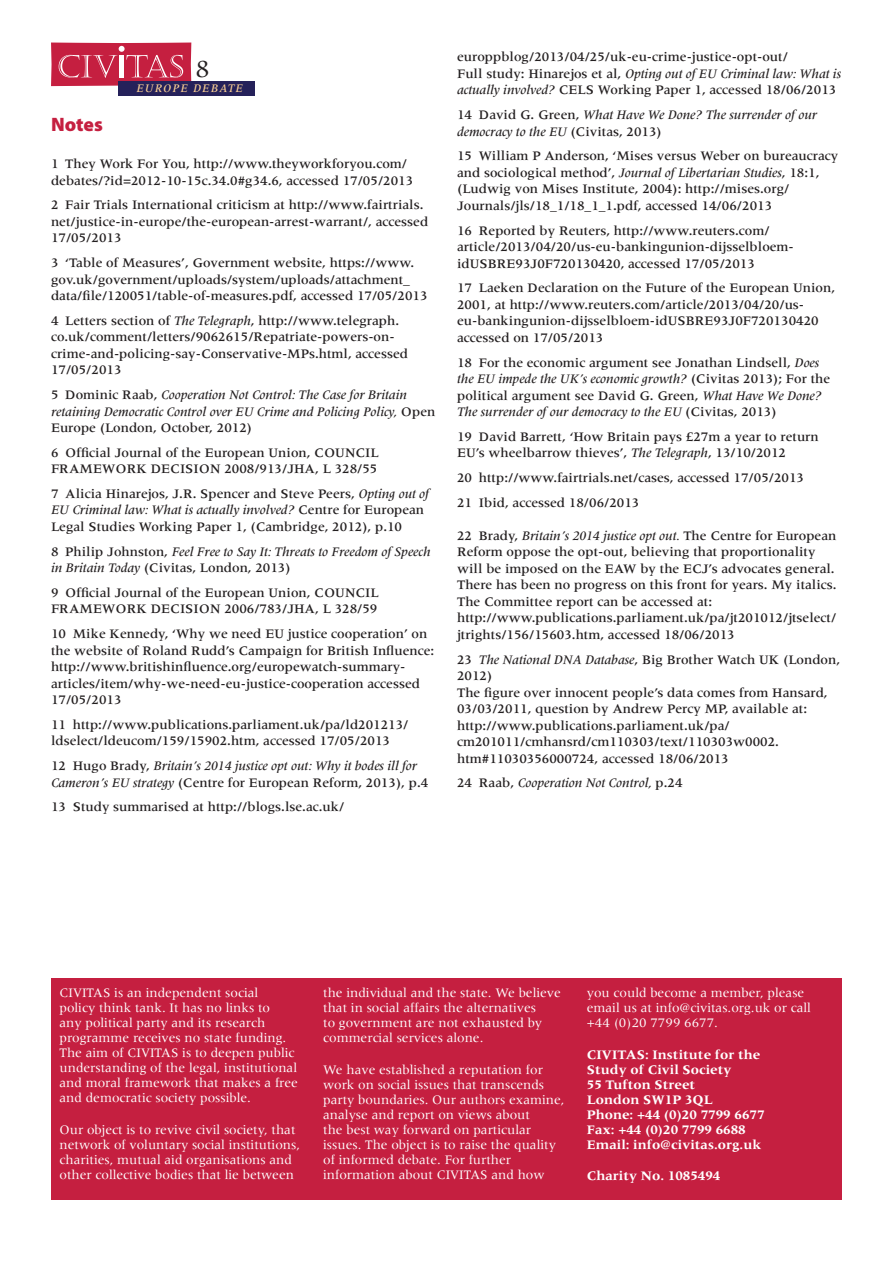
<style>
.page{position:relative;width:893px;height:1263px;background:#fff}
.page>*{position:absolute;margin:0;border:0;box-sizing:border-box;transform-origin:0 0}
.t1{font:25.5px "Meridien";color:#231f20}
.t2{font:900 19.5px "Myriad Pro";color:#c51f40}
.t3{font:500 13.5px/16.5px "Meridien";color:#231f20}
.t4{font:13.5px/15px "Meridien";color:#fff}
.t5{font:italic 500 13.5px/16.5px "Meridien";color:#231f20}
.t6{font:700 13.5px/15px "Meridien";color:#fff}
.t7{font:italic 500 12px "Meridien";letter-spacing:.1em;color:#fdd195}
.s1{font-style:italic}
.s2{font-style:normal}
</style>
<div class="page">
<svg style="left:51px;top:43px;width:140px;height:43px;background:#cb3754"></svg>
<div style="left:118px;top:81px;width:136px;height:15px;background:#25215a"></div>
<div style="left:51px;top:978px;width:791px;height:221px;background:#c51f40"></div>
<h1 class="t1" style="left:196px;top:55px;width:16px">8</h1>
<p class="t7" style="left:136px;top:82px;width:105px">Europe Debate</p>
<h2 class="t2" style="left:51px;top:111px;width:53px">Notes</h2>
<p class="t3" style="left:51px;top:155px;width:364px">1 They Work For You, http://www.theyworkforyou.com/ debates/?id=2012-10-15c.34.0#g34.6, accessed 17/05/2013</p>
<p class="t3" style="left:51px;top:197px;width:379px">2 Fair Trials International criticism at http://www.fairtrials. net/justice-in-europe/the-european-arrest-warrant/, accessed<br>17/05/2013</p>
<p class="t3" style="left:51px;top:254px;width:378px">3 ‘Table of Measures’, Government website, https://www. gov.uk/government/uploads/system/uploads/attachment_ data/file/120051/table-of-measures.pdf, accessed 17/05/2013</p>
<p class="t3" style="left:51px;top:312px;width:358px">4 Letters section of <span class="s1">The Telegraph</span>, http://www.telegraph. co.uk/comment/letters/9062615/Repatriate-powers-on&shy;crime-and-policing-say-Conservative-MPs.html, accessed 17/05/2013</p>
<p class="t5" style="left:51px;top:387px;width:386px"><span class="s2">5 Dominic Raab,</span> Cooperation Not Control: The Case for Britain retaining Democratic Control over EU Crime and Policing Policy, <span class="s2">Open<br>Europe (London, October, 2012)</span></p>
<p class="t3" style="left:51px;top:444px;width:329px">6 Official Journal of the European Union, COUNCIL<br>FRAMEWORK DECISION 2008/913/JHA, L 328/55</p>
<p class="t3" style="left:51px;top:485px;width:379px">7 Alicia Hinarejos, J.R. Spencer and Steve Peers, <span class="s1">Opting out of<br>EU Criminal law: What is actually involved?</span> Centre for European<br>Legal Studies Working Paper 1, (Cambridge, 2012), p.10</p>
<p class="t5" style="left:51px;top:543px;width:381px"><span class="s2">8 Philip Johnston,</span> Feel Free to Say It: Threats to Freedom of Speech in Britain Today <span class="s2">(Civitas, London, 2013)</span></p>
<p class="t3" style="left:51px;top:584px;width:329px">9 Official Journal of the European Union, COUNCIL<br>FRAMEWORK DECISION 2006/783/JHA, L 328/59</p>
<p class="t3" style="left:51px;top:626px;width:385px">10 Mike Kennedy, ‘Why we need EU justice cooperation’ on the website of Roland Rudd’s Campaign for British Influence: http://www.britishinfluence.org/europewatch-summary&shy;articles/item/why-we-need-eu-justice-cooperation accessed 17/05/2013</p>
<p class="t3" style="left:51px;top:716px;width:359px">11 http://www.publications.parliament.uk/pa/ld201213/ ldselect/ldeucom/159/15902.htm, accessed 17/05/2013</p>
<p class="t5" style="left:51px;top:758px;width:379px"><span class="s2">12 Hugo Brady,</span> Britain’s 2014 justice opt out: Why it bodes ill for<br>Cameron’s EU strategy <span class="s2">(Centre for European Reform, 2013), p.4</span></p>
<p class="t3" style="left:51px;top:799px;width:295px">13 Study summarised at http://blogs.lse.ac.uk/</p>
<p class="t3" style="left:457px;top:49px;width:385px">europpblog/2013/04/25/uk-eu-crime-justice-opt-out/<br>Full study: Hinarejos et al, <span class="s1">Opting out of EU Criminal law: What is actually involved?</span> CELS Working Paper 1, accessed 18/06/2013</p>
<p class="t5" style="left:457px;top:107px;width:362px"><span class="s2">14 David G. Green,</span> What Have We Done? The surrender of our democracy to the EU <span class="s2">(Civitas, 2013)</span></p>
<p class="t3" style="left:457px;top:148px;width:383px">15 William P Anderson, ‘Mises versus Weber on bureaucracy and sociological method’, <span class="s1">Journal of Libertarian Studies</span>, 18:1, (Ludwig von Mises Institute, 2004): http://mises.org/ Journals/jls/18_1/18_1_1.pdf, accessed 14/06/2013</p>
<p class="t3" style="left:457px;top:222px;width:338px">16 Reported by Reuters, http://www.reuters.com/ article/2013/04/20/us-eu-bankingunion-dijsselbloem&shy;idUSBRE93J0F720130420, accessed 17/05/2013</p>
<p class="t3" style="left:457px;top:280px;width:379px">17 Laeken Declaration on the Future of the European Union, 2001, at http://www.reuters.com/article/2013/04/20/us&shy;eu-bankingunion-dijsselbloem-idUSBRE93J0F720130420 accessed on 17/05/2013</p>
<p class="t3" style="left:457px;top:354px;width:375px">18 For the economic argument see Jonathan Lindsell, <span class="s1">Does the EU impede the UK’s economic growth?</span> (Civitas 2013); For the political argument see David G. Green, <span class="s1">What Have We Done?<br>The surrender of our democracy to the EU</span> (Civitas, 2013)</p>
<p class="t3" style="left:457px;top:428px;width:363px">19 David Barrett, ‘How Britain pays £27m a year to return<br>EU’s wheelbarrow thieves’, <span class="s1">The Telegraph</span>, 13/10/2012</p>
<p class="t3" style="left:457px;top:465px;width:348px;line-height:24.8px">20 http://www.fairtrials.net/cases, accessed 17/05/2013<br>21 Ibid, accessed 18/06/2013</p>
<p class="t3" style="left:457px;top:527px;width:381px">22 Brady, <span class="s1">Britain’s 2014 justice opt out.</span> The Centre for European Reform oppose the opt-out, believing that proportionality will be imposed on the EAW by the ECJ’s advocates general.<br>There has been no progress on this front for years. My italics.<br>The Committee report can be accessed at: http://www.publications.parliament.uk/pa/jt201012/jtselect/ jtrights/156/15603.htm, accessed 18/06/2013</p>
<p class="t3" style="left:457px;top:651px;width:384px">23 <span class="s1">The National DNA Database</span>, Big Brother Watch UK (London, 2012)<br>The figure over innocent people’s data comes from Hansard, 03/03/2011, question by Andrew Percy MP, available at: http://www.publications.parliament.uk/pa/ cm201011/cmhansrd/cm110303/text/110303w0002. htm#11030356000724, accessed 18/06/2013</p>
<p class="t5" style="left:457px;top:775px;width:227px"><span class="s2">24 Raab,</span> Cooperation Not Control, <span class="s2">p.24</span></p>
<p class="t4" style="left:60px;top:985px;width:240px">CIVITAS is an independent social<br>policy think tank. It has no links to<br>any political party and its research programme receives no state funding.<br>The aim of CIVITAS is to deepen public understanding of the legal, institutional and moral framework that makes a free and democratic society possible.</p>
<p class="t4" style="left:60px;top:1122px;width:242px">Our object is to revive civil society, that network of voluntary social institutions, charities, mutual aid organisations and other collective bodies that lie between</p>
<p class="t4" style="left:323px;top:985px;width:239px">the individual and the state. We believe that in social affairs the alternatives<br>to government are not exhausted by commercial services alone.</p>
<p class="t4" style="left:323px;top:1062px;width:243px">We have established a reputation for work on social issues that transcends party boundaries. Our authors examine, analyse and report on views about<br>the best way forward on particular issues. The object is to raise the quality of informed debate. For further information about CIVITAS and how</p>
<p class="t4" style="left:587px;top:985px;width:226px">you could become a member, please email us at info@civitas.org.uk or call +44 (0)20 7799 6677.</p>
<p class="t6" style="left:587px;top:1046px;width:179px">CIVITAS: Institute for the<br>Study of Civil Society<br>55 Tufton Street<br>London SW1P 3QL<br>Phone: +44 (0)20 7799 6677<br>Fax: +44 (0)20 7799 6688<br>Email: info@civitas.org.uk</p>
<p class="t6" style="left:587px;top:1168px;width:135px">Charity No. 1085494</p>
</div>
